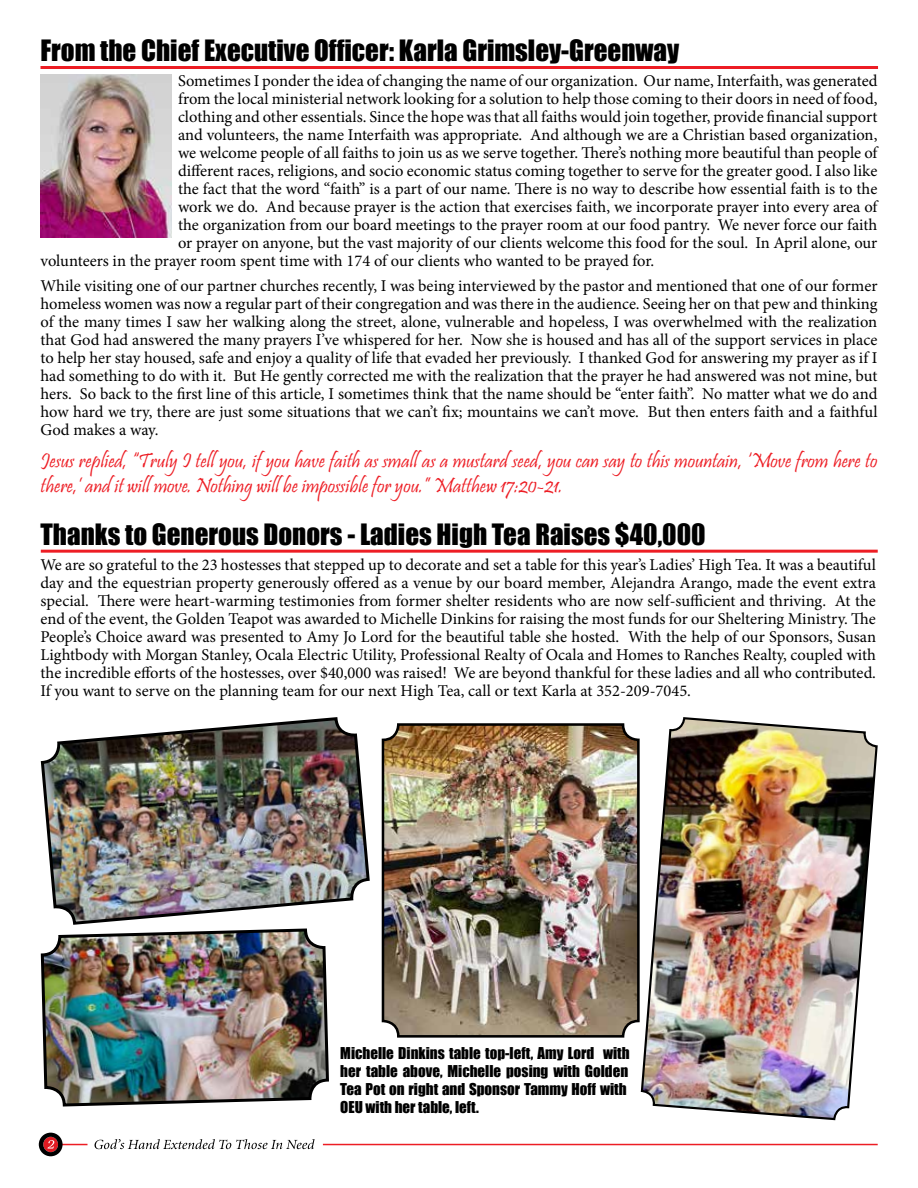
<style>
.page{position:relative;width:918px;height:1188px;background:#fff}
.page>*{position:absolute;margin:0;border:0;box-sizing:border-box;transform-origin:0 0}
.t1{font:27px "Impact";color:#000}
.t2{font:21px/25.2px "Pristina";color:#ed1d24}
.t3{font:16.5px/18px "Minion Pro";letter-spacing:-.005em;color:#000;text-align:justify}
.t4{font:15px/18px "Impact";color:#000}
</style>
<div class="page">
<hr style="left:46px;top:1144px;width:42px;height:1px;background:#ed1d24">
<hr style="left:323px;top:1144px;width:555px;height:1px;background:#ed1d24">
<svg style="left:39px;top:1133px;width:24px;height:23px"></svg>
<svg style="left:95px;top:1139px;width:220px;height:10px"></svg>
<hr style="left:40px;top:66px;width:838px;height:3px;background:#ed1d24">
<img style="left:40px;top:74px;width:131px;height:164px">
<img style="left:640px;top:717px;width:238px;height:429px">
<img style="left:386px;top:727px;width:250px;height:307px">
<div style="left:382px;top:723px;width:258px;height:315px;border:3px solid #000;border-radius:15px"></div>
<img style="left:40px;top:717px;width:330px;height:208px">
<hr style="left:41px;top:550px;width:837px;height:3px;background:#ed1d24">
<img style="left:40px;top:928px;width:289px;height:179px">
<h1 class="t1" style="left:40px;top:30px;width:640px">From the Chief Executive Officer: Karla Grimsley-Greenway</h1>
<p class="t3" style="left:178px;top:72px;width:701px">Sometimes I ponder the idea of changing the name of our organization. Our name, Interfaith, was generated</p>
<p class="t3" style="left:178px;top:90px;width:701px">from the local ministerial network looking for a solution to help those coming to their doors in need of food,</p>
<p class="t3" style="left:178px;top:108px;width:701px">clothing and other essentials. Since the hope was that all faiths would join together, provide financial support</p>
<p class="t3" style="left:178px;top:126px;width:701px">and volunteers, the name Interfaith was appropriate. And although we are a Christian based organization,</p>
<p class="t3" style="left:178px;top:144px;width:701px">we welcome people of all faiths to join us as we serve together. There’s nothing more beautiful than people of</p>
<p class="t3" style="left:178px;top:162px;width:701px">different races, religions, and socio economic status coming together to serve for the greater good. I also like</p>
<p class="t3" style="left:178px;top:180px;width:701px">the fact that the word “faith” is a part of our name. There is no way to describe how essential faith is to the</p>
<p class="t3" style="left:178px;top:198px;width:701px">work we do. And because prayer is the action that exercises faith, we incorporate prayer into every area of</p>
<p class="t3" style="left:178px;top:216px;width:701px">the organization from our board meetings to the prayer room at our food pantry. We never force our faith</p>
<p class="t3" style="left:178px;top:234px;width:701px">or prayer on anyone, but the vast majority of our clients welcome this food for the soul. In April alone, our</p>
<p class="t3" style="left:40px;top:252px;width:615px">volunteers in the prayer room spent time with 174 of our clients who wanted to be prayed for.</p>
<p class="t3" style="left:40px;top:277px;width:839px">While visiting one of our partner churches recently, I was being interviewed by the pastor and mentioned that one of our former homeless women was now a regular part of their congregation and was there in the audience. Seeing her on that pew and thinking of the many times I saw her walking along the street, alone, vulnerable and hopeless, I was overwhelmed with the realization that God had answered the many prayers I’ve whispered for her. Now she is housed and has all of the support services in place to help her stay housed, safe and enjoy a quality of life that evaded her previously. I thanked God for answering my prayer as if I had something to do with it. But He gently corrected me with the realization that the prayer he had answered was not mine, but hers. So back to the first line of this article, I sometimes think that the name should be “enter faith”. No matter what we do and how hard we try, there are just some situations that we can’t fix; mountains we can’t move. But then enters faith and a faithful God makes a way.</p>
<p class="t2" style="left:40px;top:450px;width:839px">Jesus replied, “Truly I tell you, if you have faith as small as a mustard seed, you can say to this mountain, ‘Move from here to there,’ and it will move. Nothing will be impossible for you.” Matthew 17:20-21.</p>
<h1 class="t1" style="left:40px;top:514px;width:667px">Thanks to Generous Donors - Ladies High Tea Raises $40,000</h1>
<p class="t3" style="left:40px;top:556px;width:837px">We are so grateful to the 23 hostesses that stepped up to decorate and set a table for this year’s Ladies’ High Tea. It was a beautiful day and the equestrian property generously offered as a venue by our board member, Alejandra Arango, made the event extra special. There were heart-warming testimonies from former shelter residents who are now self-sufficient and thriving. At the end of the event, the Golden Teapot was awarded to Michelle Dinkins for raising the most funds for our Sheltering Ministry. The People’s Choice award was presented to Amy Jo Lord for the beautiful table she hosted. With the help of our Sponsors, Susan Lightbody with Morgan Stanley, Ocala Electric Utility, Professional Realty of Ocala and Homes to Ranches Realty, coupled with the incredible efforts of the hostesses, over $40,000 was raised! We are beyond thankful for these ladies and all who contributed.<br>If you want to serve on the planning team for our next High Tea, call or text Karla at 352-209-7045.</p>
<p class="t4" style="left:340px;top:1044px;width:291px">Michelle Dinkins table top-left, Amy Lord with her table above, Michelle posing with Golden Tea Pot on right and Sponsor Tammy Hoff with OEU with her table, left.</p>
</div>
